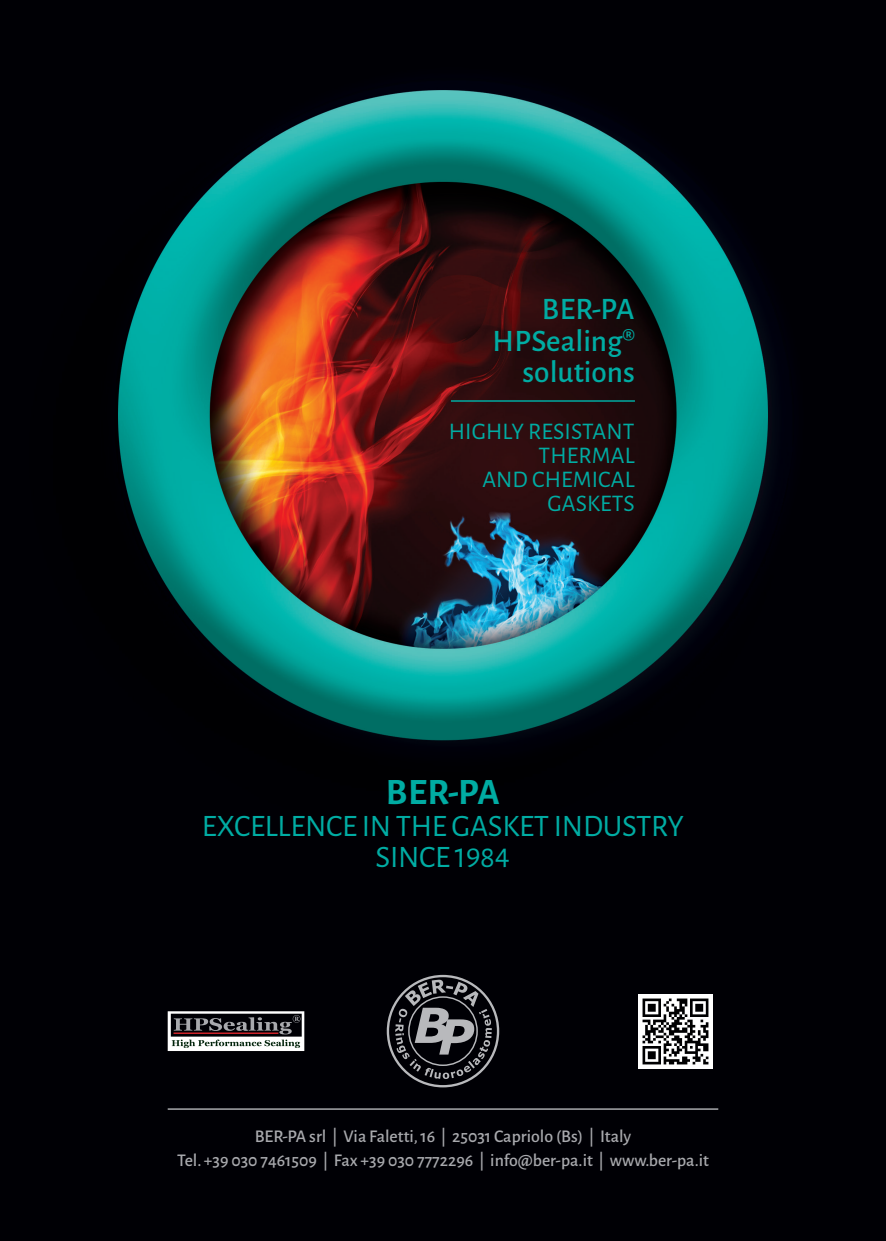
<style>
.page{position:relative;width:886px;height:1241px;background:#fff}
.page>*{position:absolute;margin:0;border:0;box-sizing:border-box;transform-origin:0 0}
.t1{font:700 37.19px "Alegreya Sans";color:#00aca3}
.t2{font:31.25px/31.2px "Alegreya Sans";letter-spacing:-.01em;color:#00aca3;text-align:center}
.t3{font:500 31.25px/31.2px "Alegreya Sans";color:#00aca3;text-align:right}
.t4{font:23.81px/23.8px "Alegreya Sans";letter-spacing:.005em;color:#00aca3;text-align:right}
.t5{font:500 17.88px/23.8px "Alegreya Sans";color:#a8a9ad;text-align:center}
</style>
<div class="page">
<img style="left:0;top:0;width:886px;height:1240px">
<hr style="left:168px;top:1108px;width:550px;height:1px;background:#a8a9ad">
<hr style="left:451px;top:400px;width:184px;height:1px;background:#00aca3">
<svg style="left:387px;top:974px;width:112px;height:113px;background:#343439"></svg>
<svg style="left:168px;top:1011px;width:136px;height:39px"></svg>
<hr style="left:173px;top:1032px;width:105px;height:1px;background:#d1232a">
<img style="left:638px;top:993px;width:74px;height:74px">
<h2 class="t3" style="left:492px;top:292px;width:145px">BER-PA<br>HPSealing® solutions</h2>
<h3 class="t4" style="left:449px;top:418px;width:187px">HIGHLY RESISTANT<br>THERMAL<br>AND CHEMICAL<br>GASKETS</h3>
<h1 class="t1" style="left:386px;top:765px;width:115px">BER-PA</h1>
<h2 class="t2" style="left:202px;top:808px;width:483px">EXCELLENCE IN THE GASKET INDUSTRY<br>SINCE 1984</h2>
<p class="t5" style="left:177px;top:1123px;width:533px">BER-PA srl | Via Faletti, 16 | 25031 Capriolo (Bs) | Italy<br>Tel. +39 030 7461509 | Fax +39 030 7772296 | info@ber-pa.it | www.ber-pa.it</p>
</div>
